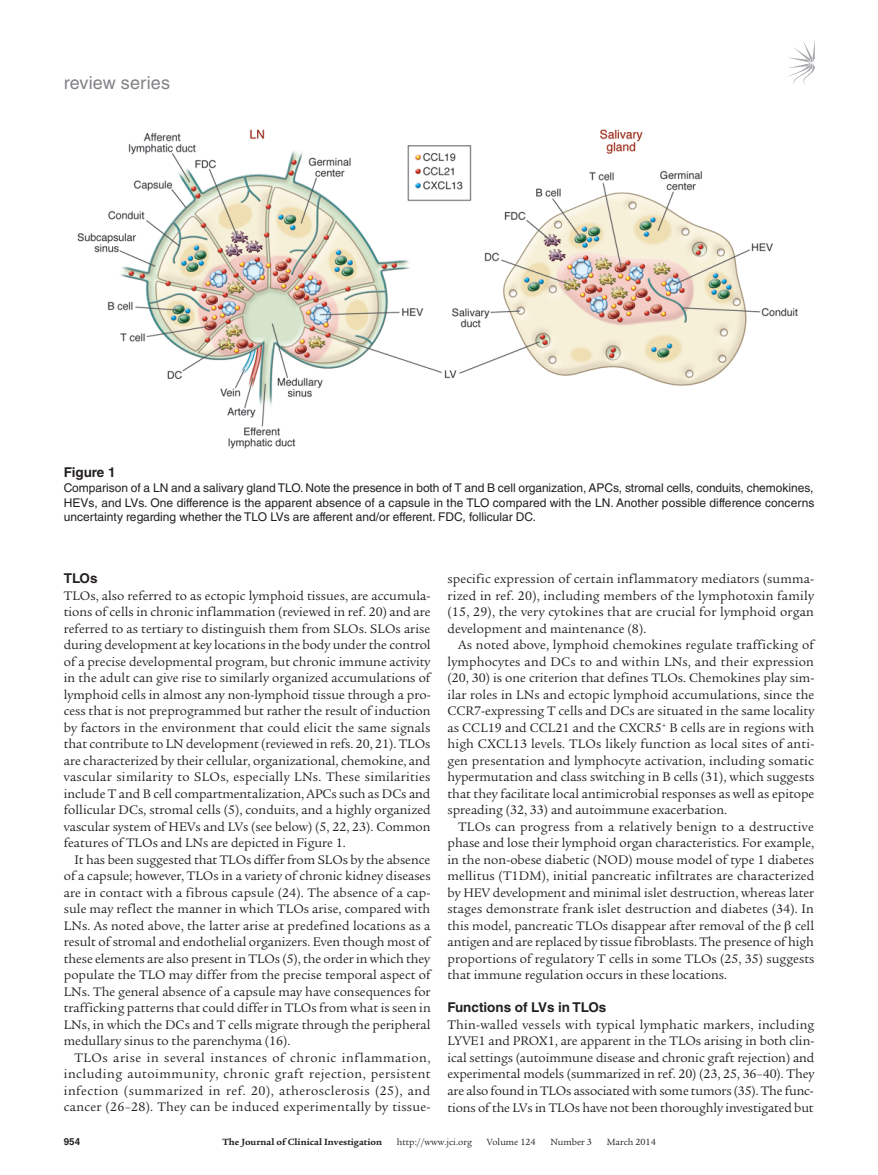
<style>
.page{position:relative;width:878px;height:1175px;background:#fff}
.page>*{position:absolute;margin:0;border:0;box-sizing:border-box;transform-origin:0 0}
.t1{font:18px "Helvetica LT Std";letter-spacing:.01em;color:#808285}
.t2{font:13.5px/16.5px "Legacy Serif Std";color:#231f20;text-align:justify}
.t3{font:700 13.5px "Helvetica LT Std";color:#231f20}
.t4{font:12px/14.7px "Helvetica LT Std";color:#231f20;text-align:justify}
.t5{font:9.75px "Legacy Serif Std";color:#231f20}
.t6{font:700 9.75px "Legacy Serif Std";color:#231f20}
.t7{font:700 9.75px "Helvetica LT Std";color:#231f20}
</style>
<div class="page">
<svg style="left:788px;top:41px;width:26px;height:44px"></svg>
<img style="left:77px;top:129px;width:721px;height:320px">
<h1 class="t1" style="left:64px;top:73px;width:108px">review series</h1>
<p class="t3" style="left:64px;top:464px;width:53px">Figure 1</p>
<p class="t4" style="left:64px;top:480px;width:752px">Comparison of a LN and a salivary gland TLO. Note the presence in both of T and B cell organization, APCs, stromal cells, conduits, chemokines, HEVs, and LVs. One difference is the apparent absence of a capsule in the TLO compared with the LN. Another possible difference concerns uncertainty regarding whether the TLO LVs are afferent and/or efferent. FDC, follicular DC.</p>
<p class="t3" style="left:64px;top:570px;width:35px">TLOs</p>
<p class="t2" style="left:64px;top:587px;width:368px">TLOs, also referred to as ectopic lymphoid tissues, are accumula&shy;tions of cells in chronic inflammation (reviewed in ref. 20) and are referred to as tertiary to distinguish them from SLOs. SLOs arise during development at key locations in the body under the control of a precise developmental program, but chronic immune activity in the adult can give rise to similarly organized accumulations of lymphoid cells in almost any non-lymphoid tissue through a pro&shy;cess that is not preprogrammed but rather the result of induction by factors in the environment that could elicit the same signals that contribute to LN development (reviewed in refs. 20, 21). TLOs are characterized by their cellular, organizational, chemokine, and vascular similarity to SLOs, especially LNs. These similarities include T and B cell compartmentalization, APCs such as DCs and follicular DCs, stromal cells (5), conduits, and a highly organized vascular system of HEVs and LVs (see below) (5, 22, 23). Common features of TLOs and LNs are depicted in Figure 1.</p>
<p class="t2" style="left:64px;top:851px;width:368px;text-indent:11px">It has been suggested that TLOs differ from SLOs by the absence of a capsule; however, TLOs in a variety of chronic kidney diseases are in contact with a fibrous capsule (24). The absence of a cap&shy;sule may reflect the manner in which TLOs arise, compared with LNs. As noted above, the latter arise at predefined locations as a result of stromal and endothelial organizers. Even though most of these elements are also present in TLOs (5), the order in which they populate the TLO may differ from the precise temporal aspect of LNs. The general absence of a capsule may have consequences for trafficking patterns that could differ in TLOs from what is seen in LNs, in which the DCs and T cells migrate through the peripheral medullary sinus to the parenchyma (16).</p>
<p class="t2" style="left:64px;top:1049px;width:368px;text-indent:11px">TLOs arise in several instances of chronic inflammation, including autoimmunity, chronic graft rejection, persistent infection (summarized in ref. 20), atherosclerosis (25), and cancer (26–28). They can be induced experimentally by tissue-</p>
<p class="t2" style="left:447px;top:571px;width:368px">specific expression of certain inflammatory mediators (summa&shy;rized in ref. 20), including members of the lymphotoxin family (15, 29), the very cytokines that are crucial for lymphoid organ development and maintenance (8).</p>
<p class="t2" style="left:447px;top:637px;width:368px;text-indent:11px">As noted above, lymphoid chemokines regulate trafficking of lymphocytes and DCs to and within LNs, and their expression (20, 30) is one criterion that defines TLOs. Chemokines play sim&shy;ilar roles in LNs and ectopic lymphoid accumulations, since the CCR7-expressing T cells and DCs are situated in the same locality as CCL19 and CCL21 and the CXCR5<sup>+</sup> B cells are in regions with high CXCL13 levels. TLOs likely function as local sites of anti&shy;gen presentation and lymphocyte activation, including somatic hypermutation and class switching in B cells (31), which suggests that they facilitate local antimicrobial responses as well as epitope spreading (32, 33) and autoimmune exacerbation.</p>
<p class="t2" style="left:447px;top:818px;width:368px;text-indent:11px">TLOs can progress from a relatively benign to a destructive phase and lose their lymphoid organ characteristics. For example, in the non-obese diabetic (NOD) mouse model of type 1 diabetes mellitus (T1DM), initial pancreatic infiltrates are characterized by HEV development and minimal islet destruction, whereas later stages demonstrate frank islet destruction and diabetes (34). In this model, pancreatic TLOs disappear after removal of the cell antigen and are replaced by tissue fibroblasts. The presence of high proportions of regulatory T cells in some TLOs (25, 35) suggests that immune regulation occurs in these locations.</p>
<p class="t3" style="left:447px;top:999px;width:160px">Functions of LVs in TLOs</p>
<p class="t2" style="left:447px;top:1016px;width:368px">Thin-walled vessels with typical lymphatic markers, including LYVE1 and PROX1, are apparent in the TLOs arising in both clin&shy;ical settings (autoimmune disease and chronic graft rejection) and experimental models (summarized in ref. 20) (23, 25, 36–40). They are also found in TLOs associated with some tumors (35). The func&shy;tions of the LVs in TLOs have not been thoroughly investigated but</p>
<p class="t7" style="left:64px;top:1135px;width:18px">954</p>
<p class="t6" style="left:222px;top:1135px;width:161px">The Journal of Clinical Investigation</p>
<p class="t5" style="left:397px;top:1136px;width:77px">http://www.jci.org</p>
<p class="t5" style="left:486px;top:1136px;width:50px">Volume 124</p>
<p class="t5" style="left:550px;top:1136px;width:43px">Number 3</p>
<p class="t5" style="left:606px;top:1136px;width:51px">March 2014</p>
</div>
